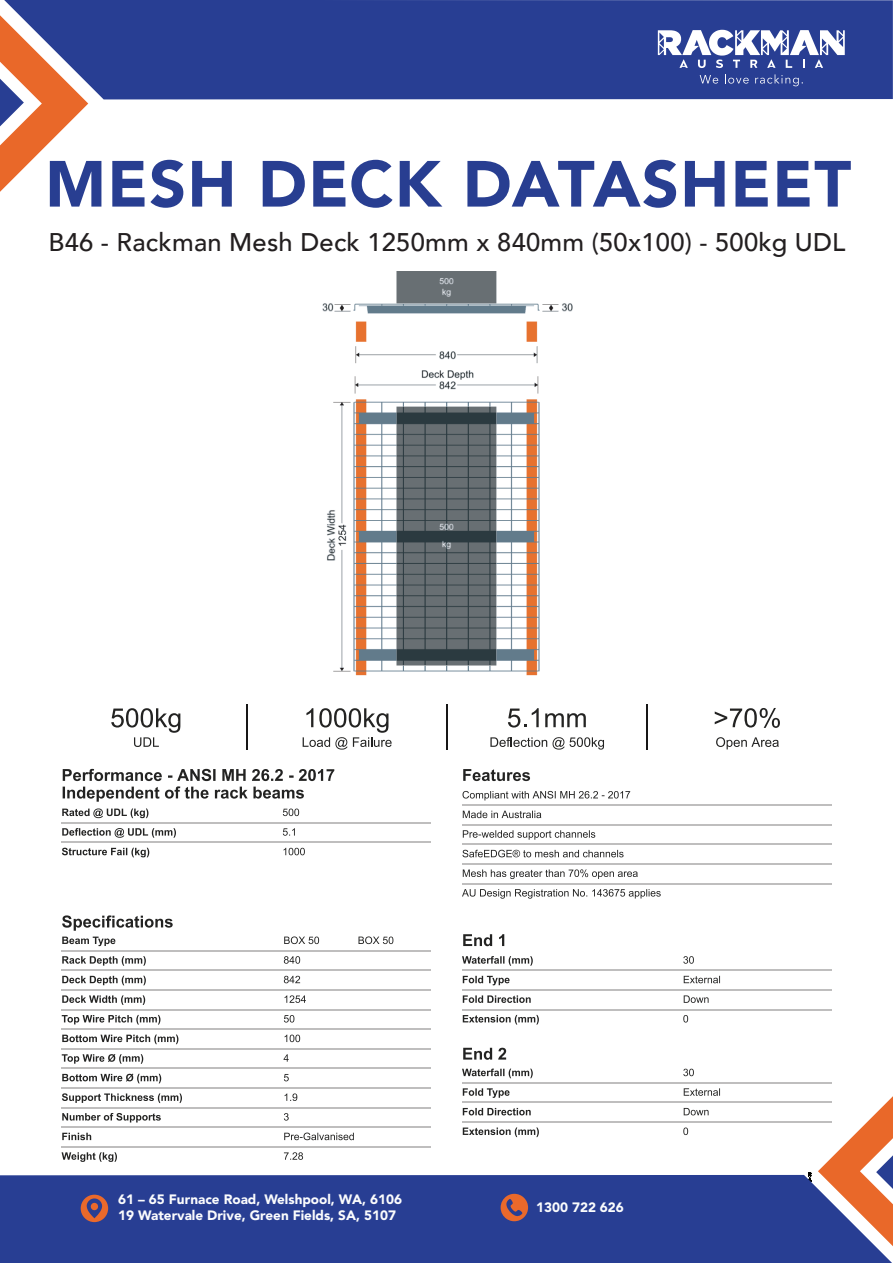
<style>
.page{position:relative;width:893px;height:1263px;background:#fff}
.page>*{position:absolute;margin:0;border:0;box-sizing:border-box;transform-origin:0 0}
.t1{font:900 64.5px "Avenir LT Std";letter-spacing:.02em;color:#283e91}
.t2{font:500 25.5px "Avenir";letter-spacing:.01em;color:#231f20}
.t3{font:900 13.5px/16.2px "Avenir LT Std";color:#fbfcfd}
</style>
<div class="page">
<img style="left:322px;top:272px;width:251px;height:404px">
<svg style="left:111px;top:708px;width:69px;height:39px"></svg>
<hr style="left:246px;top:704px;width:1px;height:46px;background:#181717">
<svg style="left:303px;top:708px;width:89px;height:42px"></svg>
<hr style="left:446px;top:704px;width:2px;height:46px;background:#181717">
<svg style="left:508px;top:708px;width:18px;height:19px"></svg>
<svg style="left:532px;top:708px;width:7px;height:19px"></svg>
<svg style="left:545px;top:713px;width:41px;height:14px"></svg>
<svg style="left:490px;top:737px;width:57px;height:10px"></svg>
<svg style="left:553px;top:737px;width:51px;height:13px"></svg>
<hr style="left:647px;top:704px;width:1px;height:46px;background:#181717">
<svg style="left:715px;top:708px;width:65px;height:20px"></svg>
<svg style="left:716px;top:737px;width:63px;height:12px"></svg>
<hr style="left:282px;top:842px;width:149px;height:1px;background:#bfbebe">
<hr style="left:62px;top:842px;width:220px;height:1px;background:#bfbebe">
<hr style="left:282px;top:822px;width:149px;height:1px;background:#bfbebe">
<hr style="left:62px;top:822px;width:220px;height:1px;background:#bfbebe">
<svg style="left:63px;top:769px;width:271px;height:33px"></svg>
<svg style="left:62px;top:808px;width:86px;height:10px"></svg>
<svg style="left:283px;top:808px;width:16px;height:8px"></svg>
<svg style="left:62px;top:828px;width:114px;height:10px"></svg>
<svg style="left:283px;top:828px;width:12px;height:8px"></svg>
<svg style="left:62px;top:848px;width:87px;height:9px"></svg>
<svg style="left:284px;top:848px;width:21px;height:7px"></svg>
<hr style="left:462px;top:883px;width:369px;height:1px;background:#bfbebe">
<hr style="left:462px;top:863px;width:369px;height:1px;background:#bfbebe">
<hr style="left:462px;top:844px;width:369px;height:1px;background:#bfbebe">
<hr style="left:462px;top:824px;width:369px;height:1px;background:#bfbebe">
<hr style="left:462px;top:805px;width:369px;height:1px;background:#bfbebe">
<svg style="left:463px;top:769px;width:67px;height:12px"></svg>
<svg style="left:462px;top:791px;width:168px;height:9px"></svg>
<svg style="left:463px;top:811px;width:78px;height:7px"></svg>
<svg style="left:463px;top:830px;width:132px;height:10px"></svg>
<svg style="left:462px;top:850px;width:162px;height:7px"></svg>
<svg style="left:463px;top:869px;width:175px;height:10px"></svg>
<svg style="left:462px;top:889px;width:199px;height:10px"></svg>
<hr style="left:283px;top:1146px;width:148px;height:1px;background:#bfbebe">
<hr style="left:62px;top:1146px;width:221px;height:1px;background:#bfbebe">
<hr style="left:283px;top:1127px;width:148px;height:1px;background:#bfbebe">
<hr style="left:62px;top:1127px;width:221px;height:1px;background:#bfbebe">
<hr style="left:283px;top:1107px;width:148px;height:1px;background:#bfbebe">
<hr style="left:62px;top:1107px;width:221px;height:1px;background:#bfbebe">
<hr style="left:283px;top:1087px;width:148px;height:1px;background:#bfbebe">
<hr style="left:62px;top:1087px;width:221px;height:1px;background:#bfbebe">
<hr style="left:283px;top:1068px;width:148px;height:1px;background:#bfbebe">
<hr style="left:62px;top:1068px;width:221px;height:1px;background:#bfbebe">
<hr style="left:283px;top:1048px;width:148px;height:1px;background:#bfbebe">
<hr style="left:62px;top:1048px;width:221px;height:1px;background:#bfbebe">
<hr style="left:283px;top:1028px;width:148px;height:2px;background:#bfbebe">
<hr style="left:62px;top:1028px;width:221px;height:2px;background:#bfbebe">
<hr style="left:283px;top:1009px;width:148px;height:1px;background:#bfbebe">
<hr style="left:62px;top:1009px;width:221px;height:1px;background:#bfbebe">
<hr style="left:283px;top:989px;width:148px;height:1px;background:#bfbebe">
<hr style="left:62px;top:989px;width:221px;height:1px;background:#bfbebe">
<hr style="left:283px;top:970px;width:148px;height:1px;background:#bfbebe">
<hr style="left:62px;top:970px;width:221px;height:1px;background:#bfbebe">
<hr style="left:358px;top:950px;width:73px;height:1px;background:#bfbebe">
<hr style="left:283px;top:950px;width:75px;height:1px;background:#bfbebe">
<hr style="left:62px;top:950px;width:221px;height:1px;background:#bfbebe">
<svg style="left:62px;top:915px;width:111px;height:31px"></svg>
<svg style="left:284px;top:936px;width:35px;height:8px"></svg>
<svg style="left:358px;top:936px;width:35px;height:8px"></svg>
<svg style="left:62px;top:956px;width:84px;height:10px"></svg>
<svg style="left:284px;top:956px;width:16px;height:8px"></svg>
<svg style="left:62px;top:976px;width:84px;height:9px"></svg>
<svg style="left:284px;top:976px;width:16px;height:7px"></svg>
<svg style="left:62px;top:995px;width:83px;height:10px"></svg>
<svg style="left:285px;top:995px;width:21px;height:8px"></svg>
<svg style="left:62px;top:1015px;width:98px;height:9px"></svg>
<svg style="left:284px;top:1015px;width:10px;height:7px"></svg>
<svg style="left:62px;top:1034px;width:116px;height:10px"></svg>
<svg style="left:285px;top:1034px;width:15px;height:8px"></svg>
<svg style="left:62px;top:1054px;width:81px;height:10px"></svg>
<svg style="left:284px;top:1054px;width:5px;height:8px"></svg>
<svg style="left:62px;top:1073px;width:99px;height:10px"></svg>
<svg style="left:284px;top:1074px;width:5px;height:7px"></svg>
<svg style="left:62px;top:1093px;width:120px;height:10px"></svg>
<svg style="left:285px;top:1093px;width:12px;height:8px"></svg>
<svg style="left:62px;top:1113px;width:99px;height:9px"></svg>
<svg style="left:284px;top:1113px;width:5px;height:7px"></svg>
<svg style="left:62px;top:1133px;width:29px;height:7px"></svg>
<svg style="left:284px;top:1132px;width:70px;height:8px"></svg>
<svg style="left:62px;top:1152px;width:55px;height:10px"></svg>
<svg style="left:284px;top:1152px;width:19px;height:8px"></svg>
<hr style="left:683px;top:1009px;width:148px;height:1px;background:#bfbebe">
<hr style="left:462px;top:1009px;width:221px;height:1px;background:#bfbebe">
<hr style="left:683px;top:989px;width:148px;height:1px;background:#bfbebe">
<hr style="left:462px;top:989px;width:221px;height:1px;background:#bfbebe">
<hr style="left:683px;top:970px;width:148px;height:1px;background:#bfbebe">
<hr style="left:462px;top:970px;width:221px;height:1px;background:#bfbebe">
<hr style="left:683px;top:1121px;width:148px;height:1px;background:#bfbebe">
<hr style="left:462px;top:1121px;width:221px;height:1px;background:#bfbebe">
<hr style="left:683px;top:1102px;width:148px;height:1px;background:#bfbebe">
<hr style="left:462px;top:1102px;width:221px;height:1px;background:#bfbebe">
<hr style="left:683px;top:1082px;width:148px;height:1px;background:#bfbebe">
<hr style="left:462px;top:1082px;width:221px;height:1px;background:#bfbebe">
<svg style="left:463px;top:934px;width:41px;height:12px"></svg>
<svg style="left:462px;top:956px;width:71px;height:10px"></svg>
<svg style="left:683px;top:956px;width:11px;height:8px"></svg>
<svg style="left:463px;top:976px;width:47px;height:9px"></svg>
<svg style="left:684px;top:976px;width:36px;height:7px"></svg>
<svg style="left:463px;top:995px;width:68px;height:8px"></svg>
<svg style="left:684px;top:995px;width:25px;height:8px"></svg>
<svg style="left:463px;top:1015px;width:76px;height:9px"></svg>
<svg style="left:683px;top:1015px;width:5px;height:7px"></svg>
<svg style="left:463px;top:1048px;width:43px;height:12px"></svg>
<svg style="left:462px;top:1068px;width:71px;height:10px"></svg>
<svg style="left:683px;top:1069px;width:11px;height:7px"></svg>
<svg style="left:463px;top:1088px;width:47px;height:10px"></svg>
<svg style="left:684px;top:1088px;width:36px;height:8px"></svg>
<svg style="left:463px;top:1108px;width:68px;height:7px"></svg>
<svg style="left:684px;top:1108px;width:25px;height:7px"></svg>
<svg style="left:463px;top:1127px;width:76px;height:10px"></svg>
<svg style="left:683px;top:1127px;width:5px;height:8px"></svg>
<svg style="left:818px;top:1096px;width:75px;height:150px"></svg>
<div style="left:0;top:1175px;width:892px;height:88px;background:#283e93"></div>
<svg style="left:501px;top:1194px;width:27px;height:27px"></svg>
<svg style="left:81px;top:1195px;width:27px;height:27px"></svg>
<svg style="left:0;top:15px;width:88px;height:177px"></svg>
<svg style="left:4px;top:0;width:889px;height:99px;background:#344492"></svg>
<svg style="left:700px;top:75px;width:18px;height:9px"></svg>
<svg style="left:725px;top:74px;width:24px;height:10px"></svg>
<svg style="left:755px;top:74px;width:48px;height:12px"></svg>
<svg style="left:658px;top:30px;width:187px;height:38px"></svg>
<h1 class="t1" style="left:45px;top:145px;width:807px">MESH DECK DATASHEET</h1>
<h2 class="t2" style="left:48px;top:220px;width:798px">B46 - Rackman Mesh Deck 1250mm x 840mm (50x100) - 500kg UDL</h2>
<p class="t3" style="left:118px;top:1191px;width:285px">61 – 65 Furnace Road, Welshpool, WA, 6106<br>19 Watervale Drive, Green Fields, SA, 5107</p>
<p class="t3" style="left:536px;top:1199px;width:89px">1300 722 626</p>
</div>
